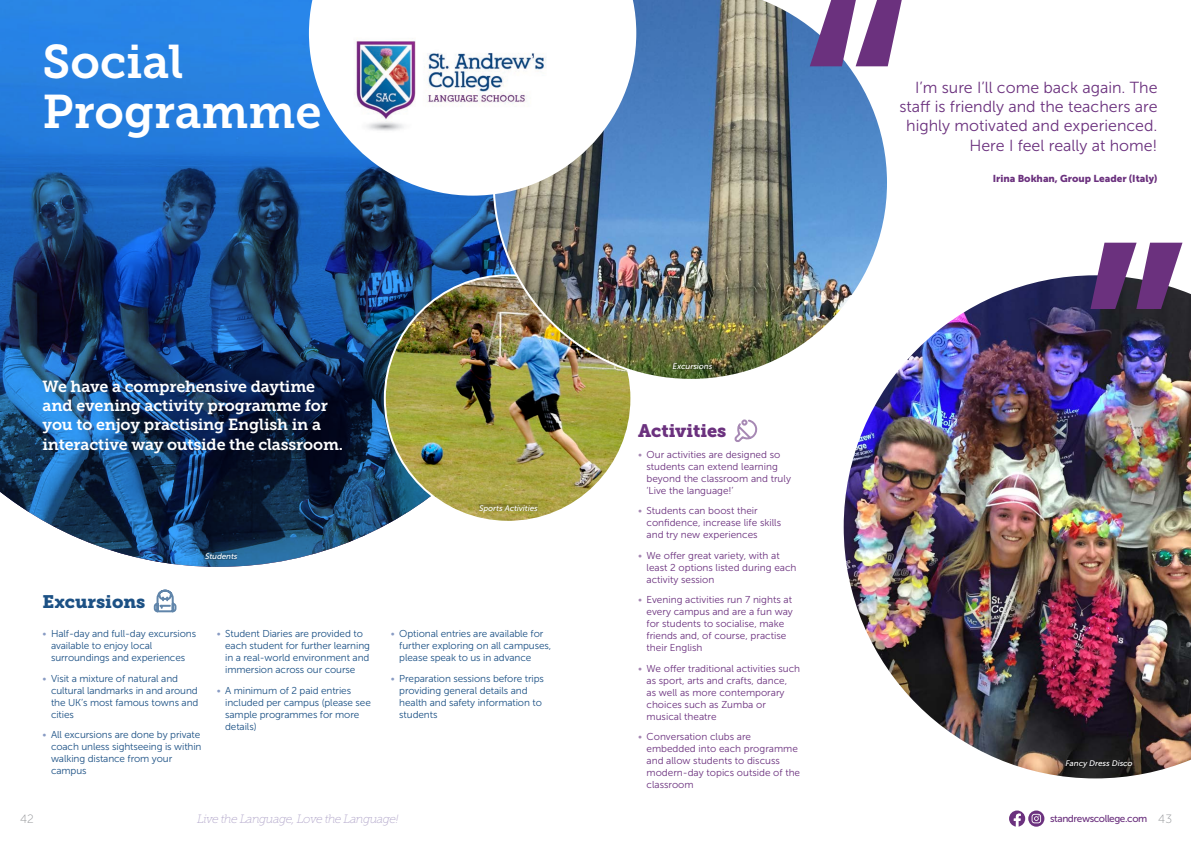
<style>
.page{position:relative;width:1191px;height:842px;background:#fff}
.page>*{position:absolute;margin:0;border:0;box-sizing:border-box;transform-origin:0 0}
.t1{font:47px "Museo Slab 700";color:#fff}
.t2{font:18px "Museo Slab 900";color:#1c5185}
.t3{font:18px "Museo Slab 900";color:#6b317e}
.t4{font:16px/19.2px "Museo Slab 700";letter-spacing:-.01em;color:#fff}
.t5{font:16px/19.2px "Museo Sans 300";color:#6b317e;text-align:right}
.t6{font:italic 12px "Museo Slab 100";letter-spacing:-.04em;color:#b3a8cb}
.t7{font:12px "Museo Sans 100";color:#939598}
.t8{font:10px/12px "Museo Sans 300";letter-spacing:-.01em;color:#1c5185}
.t9{font:10px/12px "Museo Sans 300";color:#6b317e}
.t10{font:10px "Museo Sans 900";color:#6b317e}
.t11{font:10px "Museo Sans 500";letter-spacing:-.04em;color:#6b317e}
.t12{font:italic 8px "Museo Sans 500";color:#fff}
.s1{color:#899cc4}
.s2{color:#a789b4}
.s3{font-family:"Museo Sans 100";font-size:12px;color:#939598}
</style>
<div class="page">
<svg style="left:1028px;top:810px;width:16px;height:17px"></svg>
<svg style="left:1031px;top:814px;width:10px;height:9px"></svg>
<svg style="left:1009px;top:810px;width:16px;height:17px"></svg>
<svg style="left:0;top:0;width:493px;height:567px;background:#285a95"></svg>
<img style="left:385px;top:275px;width:246px;height:247px;border-radius:123px">
<img style="left:493px;top:0;width:395px;height:381px">
<svg style="left:309px;top:0;width:327px;height:196px"></svg>
<img style="left:843px;top:275px;width:348px;height:503px">
<svg style="left:809px;top:0;width:92px;height:66px"></svg>
<svg style="left:1090px;top:243px;width:92px;height:66px"></svg>
<svg style="left:153px;top:589px;width:24px;height:24px"></svg>
<svg style="left:734px;top:419px;width:24px;height:23px"></svg>
<svg style="left:205px;top:553px;width:32px;height:6px"></svg>
<svg style="left:479px;top:505px;width:58px;height:6px"></svg>
<svg style="left:672px;top:363px;width:40px;height:6px"></svg>
<svg style="left:1065px;top:760px;width:67px;height:6px"></svg>
<img style="left:347px;top:31px;width:210px;height:102px">
<p class="t1" style="left:43px;top:35px;width:143px">Social</p>
<p class="t1" style="left:43px;top:85px;width:280px">Programme</p>
<p class="t4" style="left:43px;top:377px;width:302px">We have a comprehensive daytime and evening activity programme for you to enjoy practising English in a interactive way outside the classroom.</p>
<p class="t12" style="left:205px;top:552px;width:36px">Students</p>
<p class="t2" style="left:43px;top:591px;width:104px">Excursions</p>
<p class="t8" style="left:51px;top:628px;width:147px;text-indent:-9px"><span class="s1">•</span> Half-day and full-day excursions available to enjoy local surroundings and experiences</p>
<p class="t8" style="left:51px;top:672px;width:149px;text-indent:-9px"><span class="s1">•</span> Visit a mixture of natural and cultural landmarks in and around the UK’s most famous towns and cities</p>
<p class="t8" style="left:51px;top:729px;width:152px;text-indent:-9px"><span class="s1">•</span> All excursions are done by private coach unless sightseeing is within walking distance from your campus</p>
<p class="t8" style="left:225px;top:628px;width:146px;text-indent:-9px"><span class="s1">•</span> Student Diaries are provided to each student for further learning in a real-world environment and immersion across our course</p>
<p class="t8" style="left:225px;top:684px;width:147px;text-indent:-9px"><span class="s1">•</span> A minimum of 2 paid entries included per campus (please see sample programmes for more details)</p>
<p class="t12" style="left:479px;top:503px;width:62px">Sports Activities</p>
<p class="t8" style="left:399px;top:628px;width:153px;text-indent:-9px"><span class="s1">•</span> Optional entries are available for further exploring on all campuses, please speak to us in advance</p>
<p class="t8" style="left:399px;top:672px;width:146px;text-indent:-9px"><span class="s1">•</span> Preparation sessions before trips providing general details and health and safety information to students</p>
<p class="t12" style="left:672px;top:362px;width:43px">Excursions</p>
<p class="t3" style="left:638px;top:420px;width:90px">Activities</p>
<p class="t9" style="left:646px;top:448px;width:146px;text-indent:-9px"><span class="s2">•</span> Our activities are designed so students can extend learning beyond the classroom and truly ‘Live the language!’</p>
<p class="t9" style="left:646px;top:505px;width:136px;text-indent:-9px"><span class="s2">•</span> Students can boost their confidence, increase life skills and try new experiences</p>
<p class="t9" style="left:646px;top:549px;width:151px;text-indent:-9px"><span class="s2">•</span> We offer great variety, with at least 2 options listed during each activity session</p>
<p class="t9" style="left:646px;top:594px;width:148px;text-indent:-9px"><span class="s2">•</span> Evening activities run 7 nights at every campus and are a fun way for students to socialise, make friends and, of course, practise their English</p>
<p class="t9" style="left:646px;top:662px;width:155px;text-indent:-9px"><span class="s2">•</span> We offer traditional activities such as sport, arts and crafts, dance,<br>as well as more contemporary choices such as Zumba or musical theatre</p>
<p class="t9" style="left:646px;top:731px;width:155px;text-indent:-9px"><span class="s2">•</span> Conversation clubs are embedded into each programme and allow students to discuss modern-day topics outside of the classroom</p>
<p class="t5" style="left:899px;top:78px;width:259px">I’m sure I’ll come back again. The staff is friendly and the teachers are highly motivated and experienced.<br>Here I feel really at home!</p>
<p class="t10" style="left:992px;top:173px;width:166px">Irina Bokhan, Group Leader (Italy)</p>
<p class="t12" style="left:1065px;top:759px;width:70px">Fancy Dress Disco</p>
<p class="t7" style="left:20px;top:812px;width:15px">42</p>
<p class="t6" style="left:197px;top:813px;width:203px">Live the Language, Love the Language!</p>
<p class="t11" style="left:1050px;top:813px;width:123px">standrewscollege.com <span class="s3">43</span></p>
</div>
